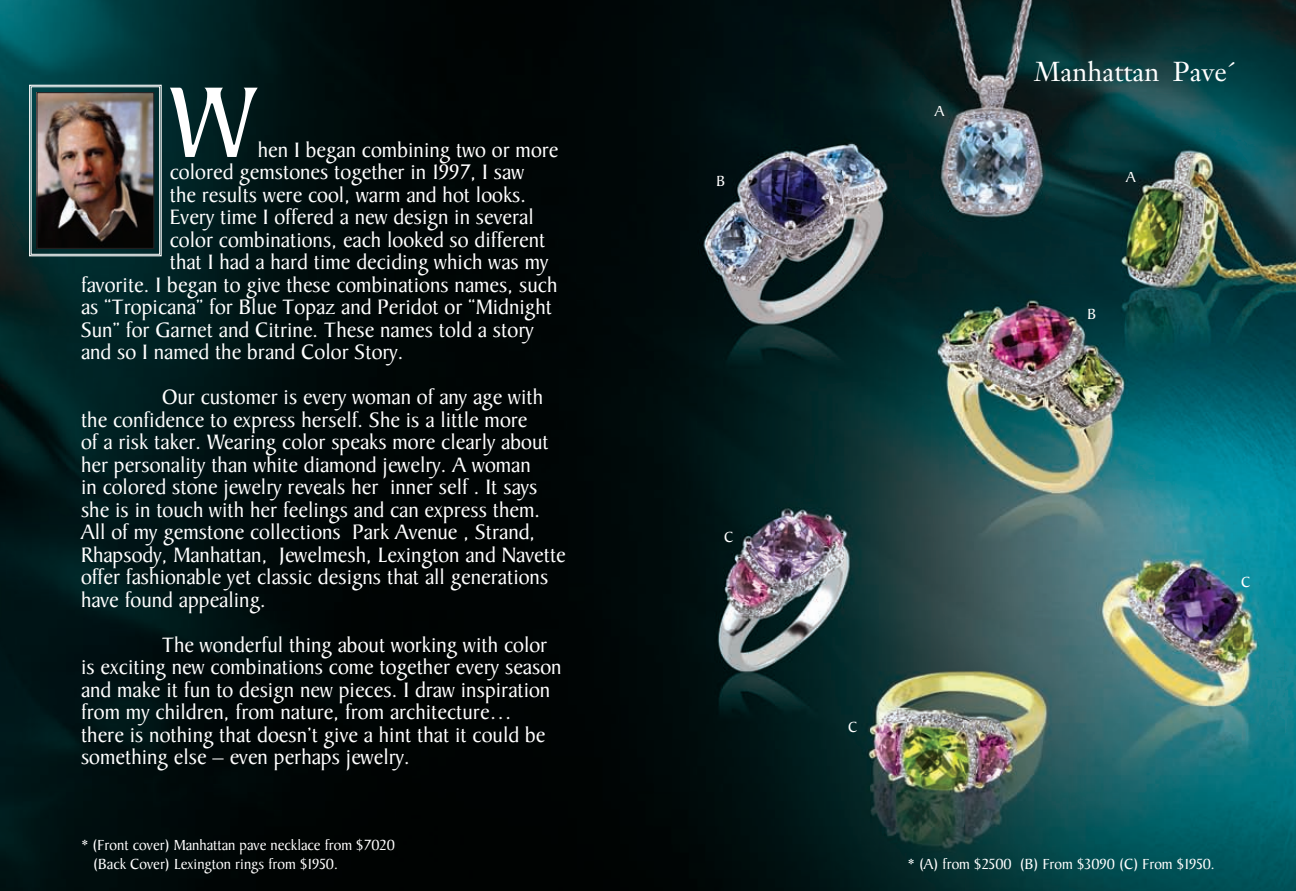
<style>
.page{position:relative;width:1296px;height:891px;background:#fff}
.page>*{position:absolute;margin:0;border:0;box-sizing:border-box;transform-origin:0 0}
.t1{font:108px "Baker Signet";color:#fff}
.t2{font:27px "Janson Text";color:#fff}
.t3{font:22.5px/22.5px "Baker Signet";color:#fff}
.t4{font:15.75px/18.9px "Baker Signet";color:#fff}
</style>
<div class="page">
<img style="left:0;top:0;width:1296px;height:891px">
<img style="left:29px;top:84px;width:133px;height:173px">
<h1 class="t1" style="left:170px;top:64px;width:90px">W</h1>
<p class="t3" style="left:258px;top:139px;width:302px">hen I began combining two or more</p>
<p class="t3" style="left:170px;top:161px;width:356px">colored gemstones together in 1997, I saw</p>
<p class="t3" style="left:170px;top:184px;width:358px">the results were cool, warm and hot looks.</p>
<p class="t3" style="left:170px;top:206px;width:366px">Every time I offered a new design in several</p>
<p class="t3" style="left:170px;top:229px;width:377px">color combinations, each looked so different</p>
<p class="t3" style="left:170px;top:251px;width:380px">that I had a hard time deciding which was my</p>
<p class="t3" style="left:81px;top:274px;width:478px">favorite. I began to give these combinations names, such</p>
<p class="t3" style="left:81px;top:296px;width:473px">as “Tropicana” for Blue Topaz and Peridot or “Midnight</p>
<p class="t3" style="left:81px;top:319px;width:454px">Sun” for Garnet and Citrine. These names told a story</p>
<p class="t3" style="left:81px;top:341px;width:324px">and so I named the brand Color Story.</p>
<p class="t3" style="left:81px;top:386px;width:486px;text-indent:81px">Our customer is every woman of any age with the confidence to express herself. She is a little more<br>of a risk taker. Wearing color speaks more clearly about her personality than white diamond jewelry. A woman<br>in colored stone jewelry reveals her inner self . It says she is in touch with her feelings and can express them.<br>All of my gemstone collections Park Avenue , Strand, Rhapsody, Manhattan, Jewelmesh, Lexington and Navette offer fashionable yet classic designs that all generations have found appealing.</p>
<p class="t3" style="left:81px;top:634px;width:482px;text-indent:81px">The wonderful thing about working with color is exciting new combinations come together every season and make it fun to design new pieces. I draw inspiration from my children, from nature, from architecture…<br>there is nothing that doesn’t give a hint that it could be something else – even perhaps jewelry.</p>
<p class="t4" style="left:93px;top:836px;width:303px;text-indent:-12px">* (Front cover) Manhattan pave necklace from $7020 (Back Cover) Lexington rings from $1950.</p>
<p class="t4" style="left:717px;top:172px;width:10px">B</p>
<p class="t4" style="left:724px;top:528px;width:11px">C</p>
<p class="t4" style="left:935px;top:102px;width:11px">A</p>
<p class="t2" style="left:1034px;top:55px;width:201px">Manhattan Pave´</p>
<p class="t4" style="left:1126px;top:168px;width:11px">A</p>
<p class="t4" style="left:1088px;top:306px;width:10px">B</p>
<p class="t4" style="left:1241px;top:573px;width:11px">C</p>
<p class="t4" style="left:848px;top:718px;width:11px">C</p>
<p class="t4" style="left:907px;top:855px;width:309px">* (A) from $2500 (B) From $3090 (C) From $1950.</p>
</div>
